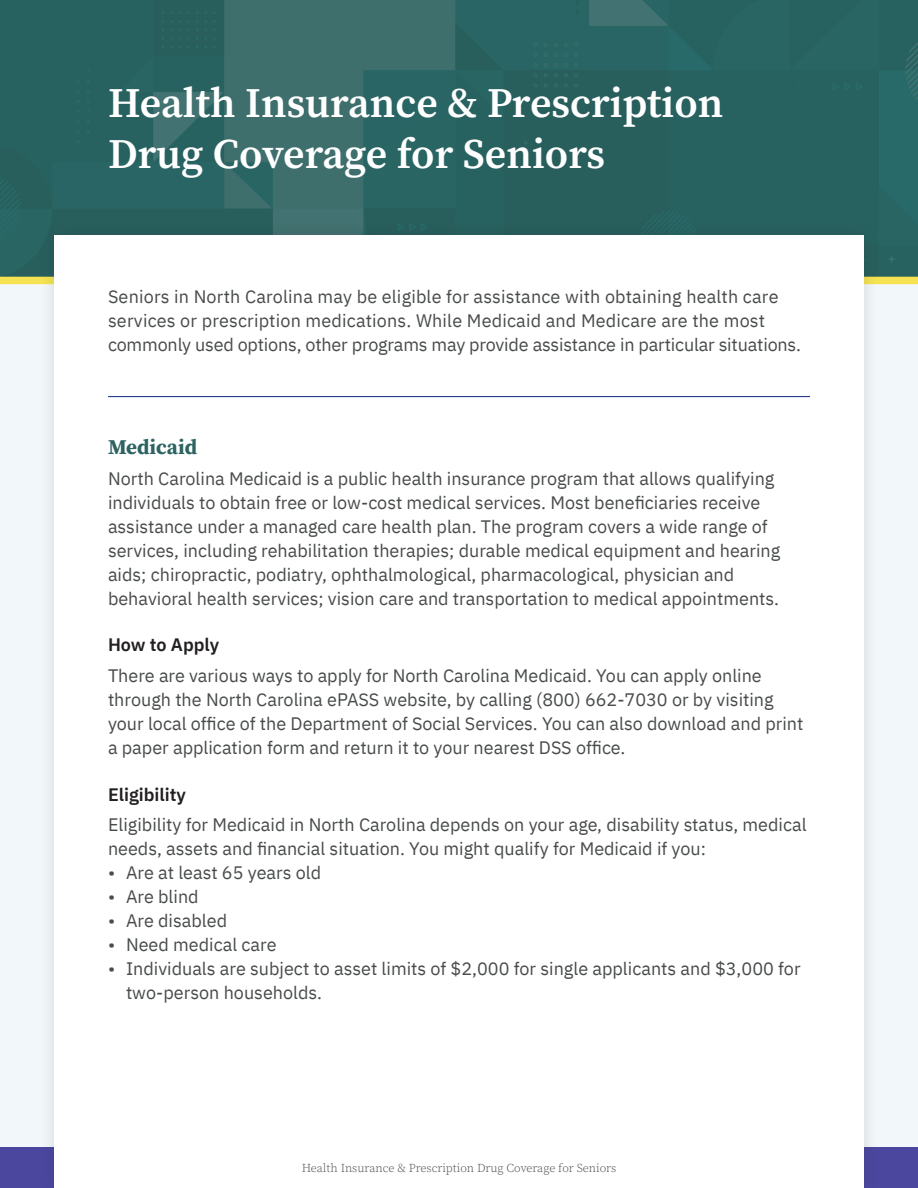
<style>
.page{position:relative;width:918px;height:1188px;background:#f2f7f9}
.page>*{position:absolute;margin:0;border:0;box-sizing:border-box;transform-origin:0 0}
.t1{font:600 42px/50.4px "Source Serif Pro";color:#fff}
.t2{font:700 21px "Source Serif Pro";color:#2d6361}
.t3{font:18px/24px "IBM Plex Sans";color:#474b49}
.t4{font:600 18px "IBM Plex Sans";color:#231f20}
.t5{font:300 12px "Source Serif Pro";color:#474b49}
</style>
<div class="page">
<svg style="left:0;top:0;width:918px;height:277px;background:#2c6462"></svg>
<div style="left:0;top:277px;width:918px;height:7px;background:#f5e353"></div>
<div style="left:0;top:1148px;width:918px;height:40px;background:#4b479f"></div>
<div style="left:39px;top:220px;width:841px;height:968px;background:#231f20;opacity:.15"></div>
<div style="left:54px;top:235px;width:810px;height:953px;background:#fff"></div>
<hr style="left:108px;top:396px;width:702px;height:1px;background:#253f8e">
<h1 class="t1" style="left:108px;top:78px;width:617px">Health Insurance &amp; Prescription<br>Drug Coverage for Seniors</h1>
<p class="t3" style="left:108px;top:284px;width:695px">Seniors in North Carolina may be eligible for assistance with obtaining health care services or prescription medications. While Medicaid and Medicare are the most commonly used options, other programs may provide assistance in particular situations.</p>
<p class="t2" style="left:108px;top:433px;width:91px">Medicaid</p>
<p class="t3" style="left:108px;top:465px;width:674px">North Carolina Medicaid is a public health insurance program that allows qualifying individuals to obtain free or low-cost medical services. Most beneficiaries receive assistance under a managed care health plan. The program covers a wide range of services, including rehabilitation therapies; durable medical equipment and hearing aids; chiropractic, podiatry, ophthalmological, pharmacological, physician and behavioral health services; vision care and transportation to medical appointments.</p>
<p class="t4" style="left:108px;top:631px;width:113px">How to Apply</p>
<p class="t3" style="left:108px;top:662px;width:697px">There are various ways to apply for North Carolina Medicaid. You can apply online through the North Carolina ePASS website, by calling (800) 662-7030 or by visiting your local office of the Department of Social Services. You can also download and print a paper application form and return it to your nearest DSS office.</p>
<p class="t4" style="left:108px;top:780px;width:80px">Eligibility</p>
<p class="t3" style="left:108px;top:812px;width:700px">Eligibility for Medicaid in North Carolina depends on your age, disability status, medical needs, assets and financial situation. You might qualify for Medicaid if you:</p>
<p class="t3" style="left:108px;top:860px;width:215px">• Are at least 65 years old</p>
<p class="t3" style="left:108px;top:884px;width:92px">• Are blind</p>
<p class="t3" style="left:108px;top:908px;width:121px">• Are disabled</p>
<p class="t3" style="left:108px;top:931px;width:170px">• Need medical care</p>
<p class="t3" style="left:126px;top:955px;width:676px;text-indent:-18px">• Individuals are subject to asset limits of $2,000 for single applicants and $3,000 for two-person households.</p>
<p class="t5" style="left:302px;top:1160px;width:316px">Health Insurance &amp; Prescription Drug Coverage for Seniors</p>
</div>
